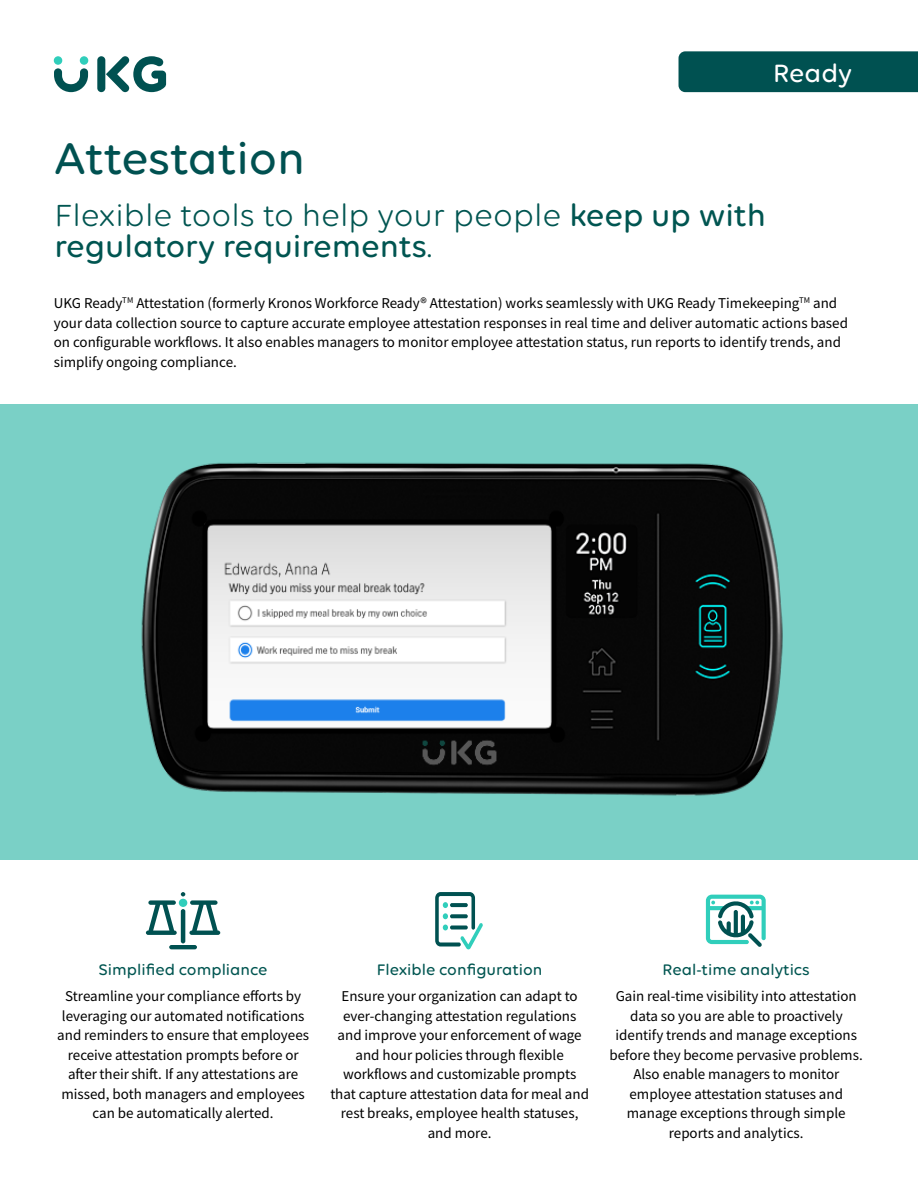
<style>
.page{position:relative;width:918px;height:1188px;background:#fff}
.page>*{position:absolute;margin:0;border:0;box-sizing:border-box;transform-origin:0 0}
.t1{font:500 48px "Volte Rounded";color:#005151}
.t2{font:500 33px/31.5px "Volte Rounded";color:#005551}
.t3{font:500 27px "Volte Rounded";color:#fff}
.t4{font:500 16.5px "Volte Rounded";color:#005551}
.t5{font:15px/19.5px "Source Sans Variable";letter-spacing:.02em;color:#000;text-align:center}
.s1{font-weight:400}
</style>
<div class="page">
<div style="left:679px;top:51px;width:239px;height:41px;background:#005151"></div>
<div style="left:97px;top:56px;width:8px;height:36px;background:#005151;border-radius:4px"></div>
<svg style="left:106px;top:56px;width:60px;height:36px"></svg>
<div style="left:54px;top:56px;width:8px;height:9px;background:#30cebb;border-radius:50%"></div>
<div style="left:80px;top:56px;width:8px;height:9px;background:#30cebb;border-radius:50%"></div>
<svg style="left:54px;top:68px;width:34px;height:24px"></svg>
<svg style="left:169px;top:945px;width:28px;height:4px"></svg>
<hr style="left:181px;top:909px;width:4px;height:34px;background:#005151;border-radius:2px">
<svg style="left:146px;top:892px;width:74px;height:43px"></svg>
<div style="left:0;top:404px;width:918px;height:455px;background:#7ad0c6"></div>
<svg style="left:706px;top:895px;width:60px;height:52px"></svg>
<svg style="left:435px;top:892px;width:48px;height:57px"></svg>
<svg style="left:450px;top:903px;width:18px;height:4px"></svg>
<svg style="left:450px;top:914px;width:18px;height:4px"></svg>
<svg style="left:450px;top:925px;width:18px;height:4px"></svg>
<img style="left:141px;top:462px;width:642px;height:334px">
<h3 class="t3" style="left:773px;top:57px;width:81px">Ready</h3>
<h1 class="t1" style="left:54px;top:130px;width:253px">Attestation</h1>
<h2 class="t2" style="left:55px;top:198px;width:713px"><span class="s1">Flexible tools to help your people</span> keep up with regulatory requirements<span class="s1">.</span></h2>
<p class="t5" style="left:54px;top:294px;width:795px;text-align:left">UKG Ready<sup>TM</sup> Attestation (formerly Kronos Workforce Ready® Attestation) works seamlessly with UKG Ready Timekeeping<sup>TM</sup> and your data collection source to capture accurate employee attestation responses in real time and deliver automatic actions based on configurable workflows. It also enables managers to monitor employee attestation status, run reports to identify trends, and simplify ongoing compliance.</p>
<p class="t4" style="left:99px;top:960px;width:170px">Simplified compliance</p>
<p class="t5" style="left:57px;top:987px;width:253px">Streamline your compliance efforts by leveraging our automated notifications and reminders to ensure that employees receive attestation prompts before or after their shift. If any attestations are missed, both managers and employees can be automatically alerted.</p>
<p class="t4" style="left:377px;top:960px;width:167px">Flexible configuration</p>
<p class="t5" style="left:330px;top:987px;width:260px">Ensure your organization can adapt to ever-changing attestation regulations and improve your enforcement of wage and hour policies through flexible workflows and customizable prompts that capture attestation data for meal and rest breaks, employee health statuses, and more.</p>
<p class="t4" style="left:663px;top:960px;width:149px">Real-time analytics</p>
<p class="t5" style="left:610px;top:987px;width:254px">Gain real-time visibility into attestation data so you are able to proactively identify trends and manage exceptions before they become pervasive problems.<br>Also enable managers to monitor employee attestation statuses and manage exceptions through simple reports and analytics.</p>
</div>
